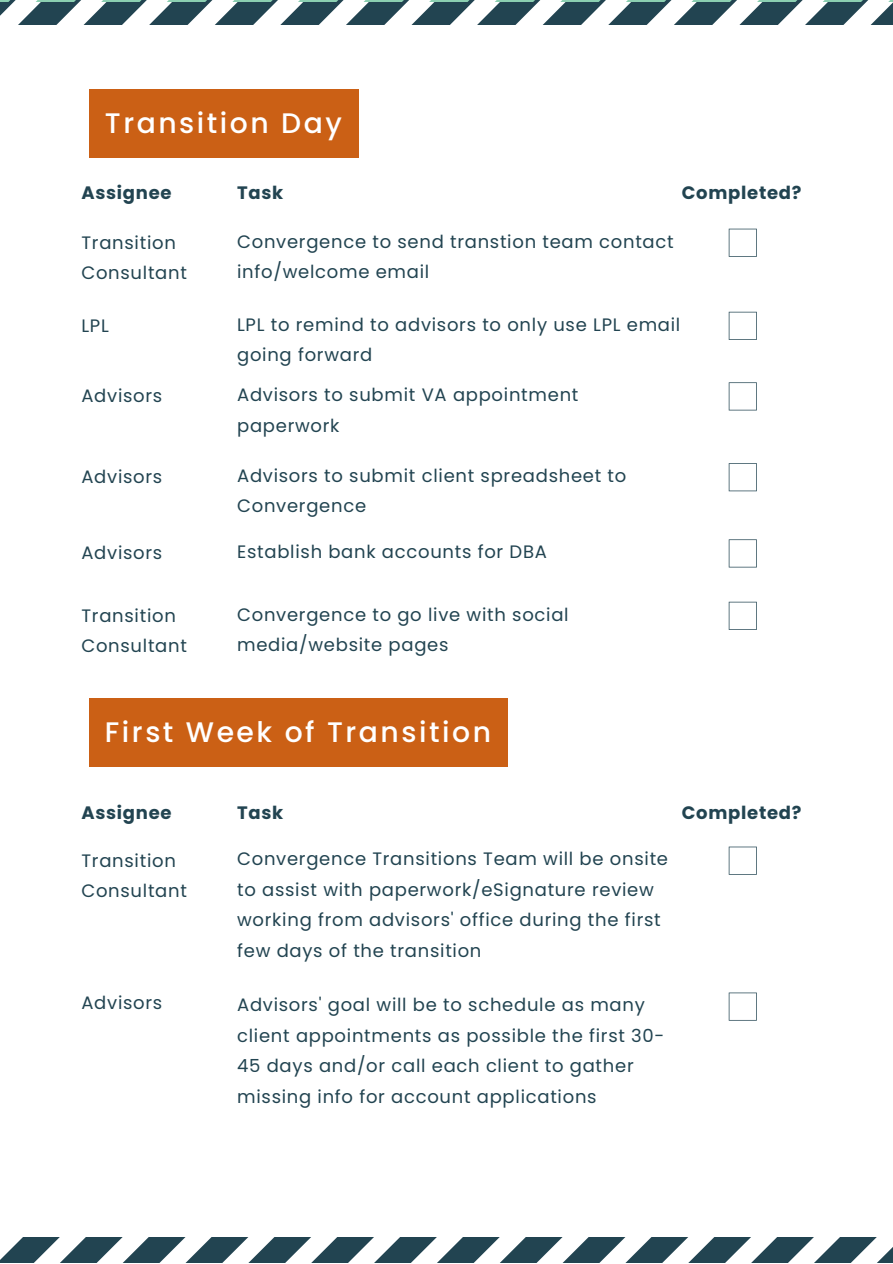
<style>
.page{position:relative;width:893px;height:1264px;background:#fff}
.page>*{position:absolute;margin:0;border:0;box-sizing:border-box;transform-origin:0 0}
.t1{font:500 28.2px "Poppins";letter-spacing:.09em;color:#fff}
.t2{font:18px/30.3px "Poppins";letter-spacing:.04em;color:#224451}
.t3{font:700 18px "Poppins";letter-spacing:.04em;color:#224451}
</style>
<div class="page">
<svg style="left:0;top:1237px;width:892px;height:25px"></svg>
<svg style="left:0;top:0;width:892px;height:25px"></svg>
<svg style="left:728px;top:229px;width:28px;height:28px"></svg>
<svg style="left:728px;top:312px;width:28px;height:28px"></svg>
<svg style="left:728px;top:382px;width:28px;height:28px"></svg>
<svg style="left:728px;top:463px;width:28px;height:28px"></svg>
<svg style="left:728px;top:539px;width:28px;height:28px"></svg>
<svg style="left:728px;top:601px;width:28px;height:29px"></svg>
<svg style="left:728px;top:846px;width:28px;height:28px"></svg>
<svg style="left:728px;top:992px;width:28px;height:28px"></svg>
<div style="left:89px;top:89px;width:270px;height:69px;background:#cb6015"></div>
<div style="left:89px;top:698px;width:418px;height:68px;background:#cb6015"></div>
<h1 class="t1" style="left:105px;top:103px;width:238px">Transition Day</h1>
<p class="t3" style="left:81px;top:180px;width:92px">Assignee</p>
<p class="t3" style="left:237px;top:180px;width:48px">Task</p>
<p class="t3" style="left:681px;top:180px;width:121px">Completed?</p>
<p class="t2" style="left:237px;top:226px;width:438px">Convergence to send transtion team contact info/welcome email</p>
<p class="t2" style="left:81px;top:227px;width:107px">Transition<br>Consultant</p>
<p class="t2" style="left:81px;top:310px;width:29px">LPL</p>
<p class="t2" style="left:237px;top:309px;width:444px">LPL to remind to advisors to only use LPL email going forward</p>
<p class="t2" style="left:81px;top:381px;width:82px">Advisors</p>
<p class="t2" style="left:237px;top:380px;width:343px">Advisors to submit VA appointment paperwork</p>
<p class="t2" style="left:81px;top:462px;width:82px">Advisors</p>
<p class="t2" style="left:237px;top:460px;width:390px">Advisors to submit client spreadsheet to<br>Convergence</p>
<p class="t2" style="left:81px;top:538px;width:82px">Advisors</p>
<p class="t2" style="left:237px;top:537px;width:311px">Establish bank accounts for DBA</p>
<p class="t2" style="left:81px;top:600px;width:107px">Transition<br>Consultant</p>
<p class="t2" style="left:237px;top:599px;width:333px">Convergence to go live with social media/website pages</p>
<h1 class="t1" style="left:105px;top:712px;width:387px">First Week of Transition</h1>
<p class="t3" style="left:81px;top:799px;width:92px">Assignee</p>
<p class="t3" style="left:237px;top:799px;width:48px">Task</p>
<p class="t3" style="left:681px;top:799px;width:121px">Completed?</p>
<p class="t2" style="left:81px;top:845px;width:107px">Transition<br>Consultant</p>
<p class="t2" style="left:81px;top:987px;width:82px">Advisors</p>
<p class="t2" style="left:237px;top:844px;width:432px">Convergence Transitions Team will be onsite to assist with paperwork/eSignature review working from advisors' office during the first few days of the transition</p>
<p class="t2" style="left:237px;top:989px;width:429px">Advisors' goal will be to schedule as many client appointments as possible the first 30- 45 days and/or call each client to gather missing info for account applications</p>
</div>
